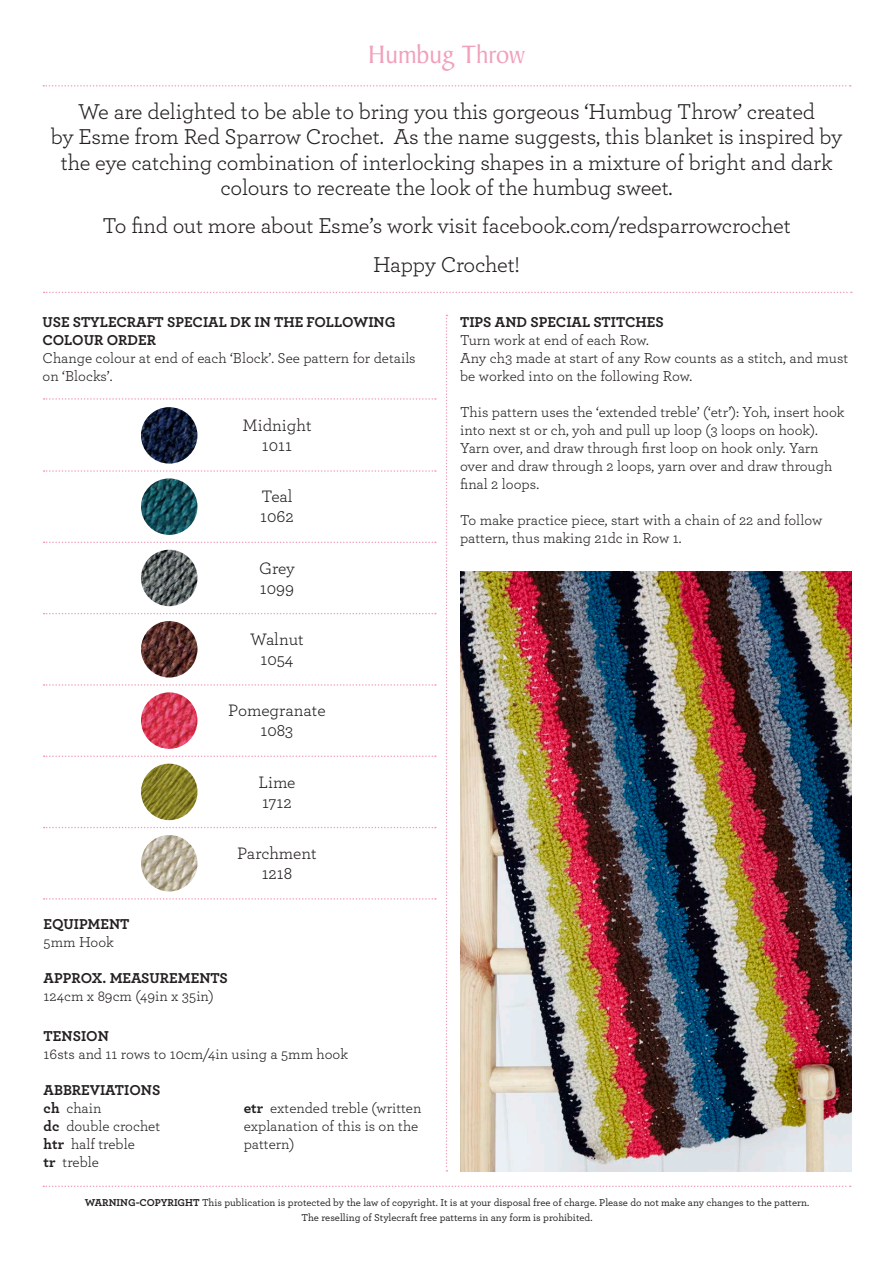
<style>
.page{position:relative;width:893px;height:1263px;background:#fff}
.page>*{position:absolute;margin:0;border:0;box-sizing:border-box;transform-origin:0 0}
.t1{font:27px "Baker Signet BT";color:#f1a1ba}
.t2{font:22.5px/25.5px "Archer";letter-spacing:-.01em;color:#231f20;text-align:center}
.t3{font:17.4px "Archer";color:#231f20}
.t4{font:15px/18px "Archer";color:#231f20}
.t5{font:700 15px/18px "Archer";color:#231f20}
.t6{font:500 10.5px/15px "Archer";color:#231f20;text-align:center}
.s1{font-weight:700}
</style>
<div class="page">
<svg style="left:43px;top:85px;width:808px;height:2px"></svg>
<svg style="left:44px;top:470px;width:392px;height:2px"></svg>
<svg style="left:44px;top:542px;width:392px;height:1px"></svg>
<svg style="left:44px;top:613px;width:392px;height:1px"></svg>
<svg style="left:44px;top:684px;width:392px;height:2px"></svg>
<svg style="left:44px;top:755px;width:392px;height:2px"></svg>
<svg style="left:44px;top:827px;width:392px;height:1px"></svg>
<svg style="left:44px;top:898px;width:392px;height:2px"></svg>
<svg style="left:44px;top:292px;width:808px;height:1px"></svg>
<svg style="left:44px;top:398px;width:392px;height:2px"></svg>
<img style="left:141px;top:478px;width:56px;height:57px;border-radius:28px">
<img style="left:141px;top:550px;width:56px;height:56px;border-radius:28px">
<img style="left:141px;top:621px;width:56px;height:56px;border-radius:28px">
<img style="left:141px;top:692px;width:56px;height:57px;border-radius:28px">
<img style="left:141px;top:764px;width:56px;height:56px;border-radius:28px">
<img style="left:141px;top:835px;width:56px;height:56px;border-radius:28px">
<img style="left:141px;top:407px;width:56px;height:57px;border-radius:28px">
<svg style="left:43px;top:1185px;width:808px;height:2px"></svg>
<svg style="left:446px;top:315px;width:1px;height:856px"></svg>
<img style="left:460px;top:571px;width:392px;height:600px">
<p class="t1" style="left:368px;top:38px;width:158px">Humbug Throw</p>
<p class="t2" style="left:51px;top:97px;width:793px">We are delighted to be able to bring you this gorgeous ‘Humbug Throw’ created<br>by Esme from Red Sparrow Crochet. As the name suggests, this blanket is inspired by the eye catching combination of interlocking shapes in a mixture of bright and dark colours to recreate the look of the humbug sweet.</p>
<p class="t2" style="left:103px;top:212px;width:690px">To find out more about Esme’s work visit facebook.com/redsparrowcrochet</p>
<p class="t2" style="left:373px;top:250px;width:148px">Happy Crochet!</p>
<p class="t5" style="left:43px;top:312px;width:355px">USE STYLECRAFT SPECIAL DK IN THE FOLLOWING<br>COLOUR ORDER</p>
<p class="t4" style="left:43px;top:349px;width:375px">Change colour at end of each ‘Block’. See pattern for details on ‘Blocks’.</p>
<p class="t3" style="left:242px;top:413px;width:71px">Midnight</p>
<p class="t3" style="left:262px;top:433px;width:32px">1011</p>
<p class="t3" style="left:262px;top:485px;width:32px">Teal</p>
<p class="t3" style="left:260px;top:504px;width:35px">1062</p>
<p class="t3" style="left:259px;top:556px;width:37px">Grey</p>
<p class="t3" style="left:260px;top:576px;width:36px">1099</p>
<p class="t3" style="left:250px;top:627px;width:55px">Walnut</p>
<p class="t3" style="left:260px;top:647px;width:35px">1054</p>
<p class="t3" style="left:228px;top:698px;width:99px">Pomegranate</p>
<p class="t3" style="left:261px;top:718px;width:34px">1083</p>
<p class="t3" style="left:258px;top:770px;width:39px">Lime</p>
<p class="t3" style="left:262px;top:790px;width:31px">1712</p>
<p class="t3" style="left:237px;top:841px;width:81px">Parchment</p>
<p class="t3" style="left:262px;top:861px;width:32px">1218</p>
<p class="t5" style="left:44px;top:914px;width:87px">EQUIPMENT</p>
<p class="t4" style="left:44px;top:932px;width:72px">5mm Hook</p>
<p class="t5" style="left:44px;top:968px;width:186px">APPROX. MEASUREMENTS</p>
<p class="t4" style="left:44px;top:986px;width:172px">124cm x 89cm (49in x 35in)</p>
<p class="t5" style="left:44px;top:1026px;width:67px">TENSION</p>
<p class="t4" style="left:44px;top:1044px;width:306px">16sts and 11 rows to 10cm/4in using a 5mm hook</p>
<p class="t5" style="left:44px;top:1080px;width:118px">ABBREVIATIONS</p>
<p class="t4" style="left:44px;top:1098px;width:59px"><span class="s1">ch</span> chain</p>
<p class="t4" style="left:44px;top:1116px;width:118px"><span class="s1">dc</span> double crochet</p>
<p class="t4" style="left:44px;top:1134px;width:93px"><span class="s1">htr</span> half treble</p>
<p class="t4" style="left:44px;top:1152px;width:57px"><span class="s1">tr</span> treble</p>
<p class="t4" style="left:244px;top:1098px;width:179px"><span class="s1">etr</span> extended treble (written explanation of this is on the pattern)</p>
<p class="t5" style="left:460px;top:312px;width:205px">TIPS AND SPECIAL STITCHES</p>
<p class="t4" style="left:460px;top:331px;width:190px">Turn work at end of each Row.</p>
<p class="t4" style="left:460px;top:349px;width:390px">Any ch3 made at start of any Row counts as a stitch, and must be worked into on the following Row.</p>
<p class="t4" style="left:460px;top:403px;width:386px">This pattern uses the ‘extended treble’ (‘etr’): Yoh, insert hook into next st or ch, yoh and pull up loop (3 loops on hook).<br>Yarn over, and draw through first loop on hook only. Yarn over and draw through 2 loops, yarn over and draw through final 2 loops.</p>
<p class="t4" style="left:460px;top:511px;width:364px">To make practice piece, start with a chain of 22 and follow pattern, thus making 21dc in Row 1.</p>
<p class="t6" style="left:85px;top:1194px;width:726px"><span class="s1">WARNING-COPYRIGHT</span> This publication is protected by the law of copyright. It is at your disposal free of charge. Please do not make any changes to the pattern.<br>The reselling of Stylecraft free patterns in any form is prohibited.</p>
</div>
